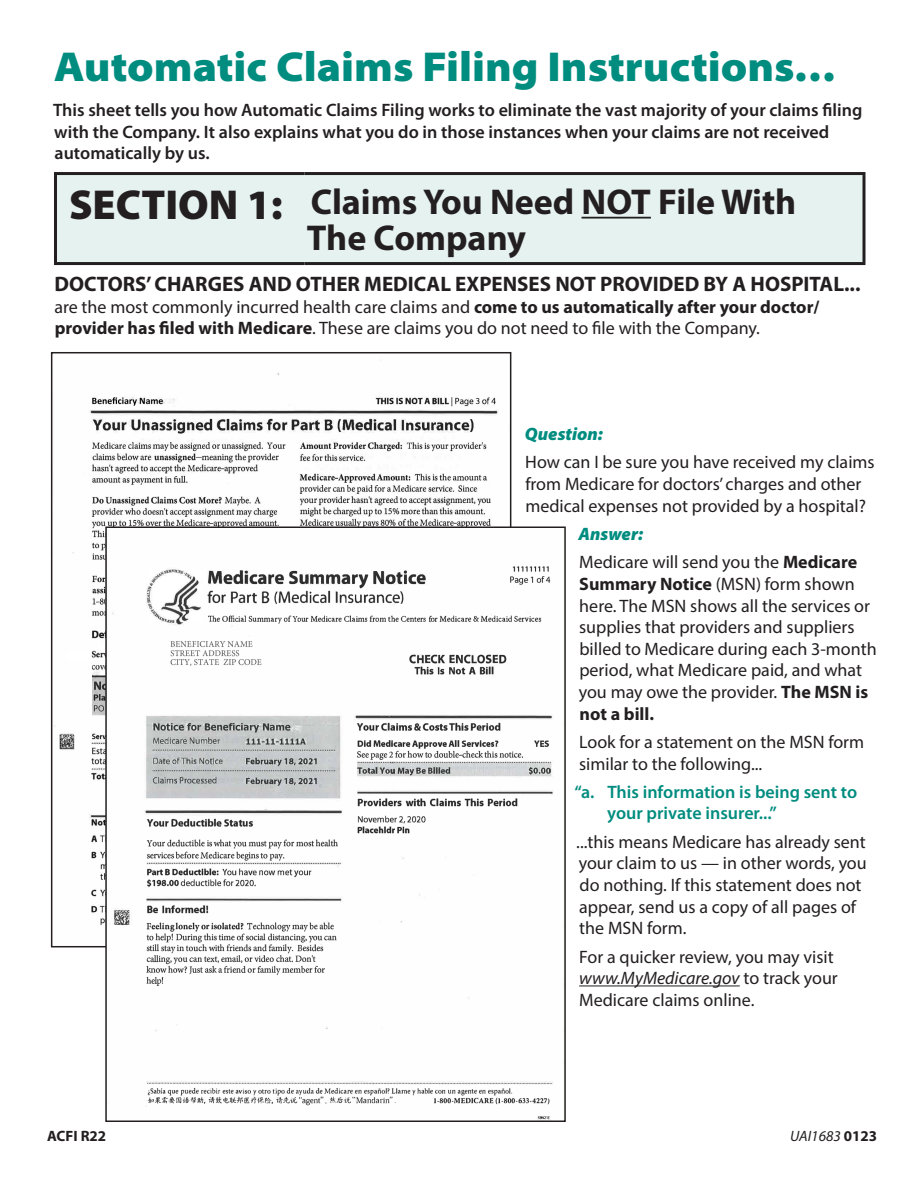
<style>
.page{position:relative;width:918px;height:1188px;background:#fff}
.page>*{position:absolute;margin:0;border:0;box-sizing:border-box;transform-origin:0 0}
.t1{font:900 semi-expanded 42px "Myriad Pro";color:#008c7f}
.t2{font:900 42px "Myriad Pro";color:#231f20}
.t3{font:700 36px/36px "Myriad Pro";color:#231f20}
.t4{font:700 21px "Myriad Pro";color:#231f20}
.t5{font:18px/21.6px "Myriad Pro";color:#231f20}
.t6{font:600 18px/21.6px "Myriad Pro";color:#231f20}
.t7{font:600 18px/21.6px "Myriad Pro";color:#008c7f}
.t8{font:italic 900 18px "Myriad Pro";color:#008c7f}
.t9{font:italic 15px "Myriad Pro";color:#231f20}
.t10{font:700 15px "Myriad Pro";color:#231f20}
.s1{font-weight:700}
.s2{font-style:italic}
.s3{font-weight:700;font-style:normal}
</style>
<div class="page">
<div style="left:57px;top:175px;width:805px;height:87px;background:#e6f2f0"></div>
<hr style="left:54px;top:172px;width:251px;height:3px;background:#231f20">
<hr style="left:54px;top:175px;width:3px;height:87px;background:#231f20">
<hr style="left:305px;top:172px;width:560px;height:3px;background:#231f20">
<svg style="left:862px;top:175px;width:4px;height:87px"></svg>
<hr style="left:54px;top:262px;width:251px;height:3px;background:#231f20">
<hr style="left:305px;top:262px;width:560px;height:3px;background:#231f20">
<hr style="left:582px;top:217px;width:69px;height:2px;background:#231f20">
<img style="left:54px;top:360px;width:444px;height:565px">
<img style="left:108px;top:529px;width:445px;height:590px">
<div style="left:105px;top:526px;width:461px;height:596px;border:2px solid #231f20"></div>
<hr style="left:579px;top:985px;width:161px;height:1px;background:#231f20">
<div style="left:55px;top:661px;width:37px;height:65px;background:#fefefe"></div>
<p class="t1" style="left:54px;top:38px;width:784px">Automatic Claims Filing Instructions…</p>
<p class="t6" style="left:53px;top:99px;width:811px">This sheet tells you how Automatic Claims Filing works to eliminate the vast majority of your claims filing with the Company. It also explains what you do in those instances when your claims are not received automatically by us.</p>
<p class="t2" style="left:69px;top:176px;width:215px">SECTION 1:</p>
<p class="t3" style="left:307px;top:183px;width:491px">Claims You Need NOT File With<br>The Company</p>
<p class="t4" style="left:54px;top:270px;width:808px">DOCTORS’ CHARGES AND OTHER MEDICAL EXPENSES NOT PROVIDED BY A HOSPITAL...</p>
<p class="t5" style="left:54px;top:295px;width:767px">are the most commonly incurred health care claims and <span class="s1">come to us automatically after your doctor/ provider has filed with Medicare</span>. These are claims you do not need to file with the Company.</p>
<p class="t8" style="left:525px;top:422px;width:79px">Question:</p>
<p class="t5" style="left:525px;top:451px;width:351px">How can I be sure you have received my claims from Medicare for doctors’ charges and other medical expenses not provided by a hospital?</p>
<p class="t8" style="left:579px;top:522px;width:66px">Answer:</p>
<p class="t5" style="left:579px;top:551px;width:299px">Medicare will send you the <span class="s1">Medicare Summary Notice</span> (MSN) form shown here. The MSN shows all the services or supplies that providers and suppliers billed to Medicare during each 3‑month period, what Medicare paid, and what you may owe the provider. <span class="s1">The MSN is not a bill.</span></p>
<p class="t5" style="left:579px;top:731px;width:287px">Look for a statement on the MSN form similar to the following...</p>
<p class="t7" style="left:607px;top:781px;width:251px;text-indent:-33px">“a. This information is being sent to your private insurer...”</p>
<p class="t5" style="left:576px;top:831px;width:292px">...this means Medicare has already sent your claim to us — in other words, you do nothing. If this statement does not appear, send us a copy of all pages of the MSN form.</p>
<p class="t5" style="left:579px;top:945px;width:260px">For a quicker review, you may visit <span class="s2">www.MyMedicare.gov</span> to track your<br>Medicare claims online.</p>
<p class="t10" style="left:47px;top:1126px;width:61px">ACFI R22</p>
<p class="t9" style="left:790px;top:1126px;width:88px">UAI1683 <span class="s3">0123</span></p>
</div>
